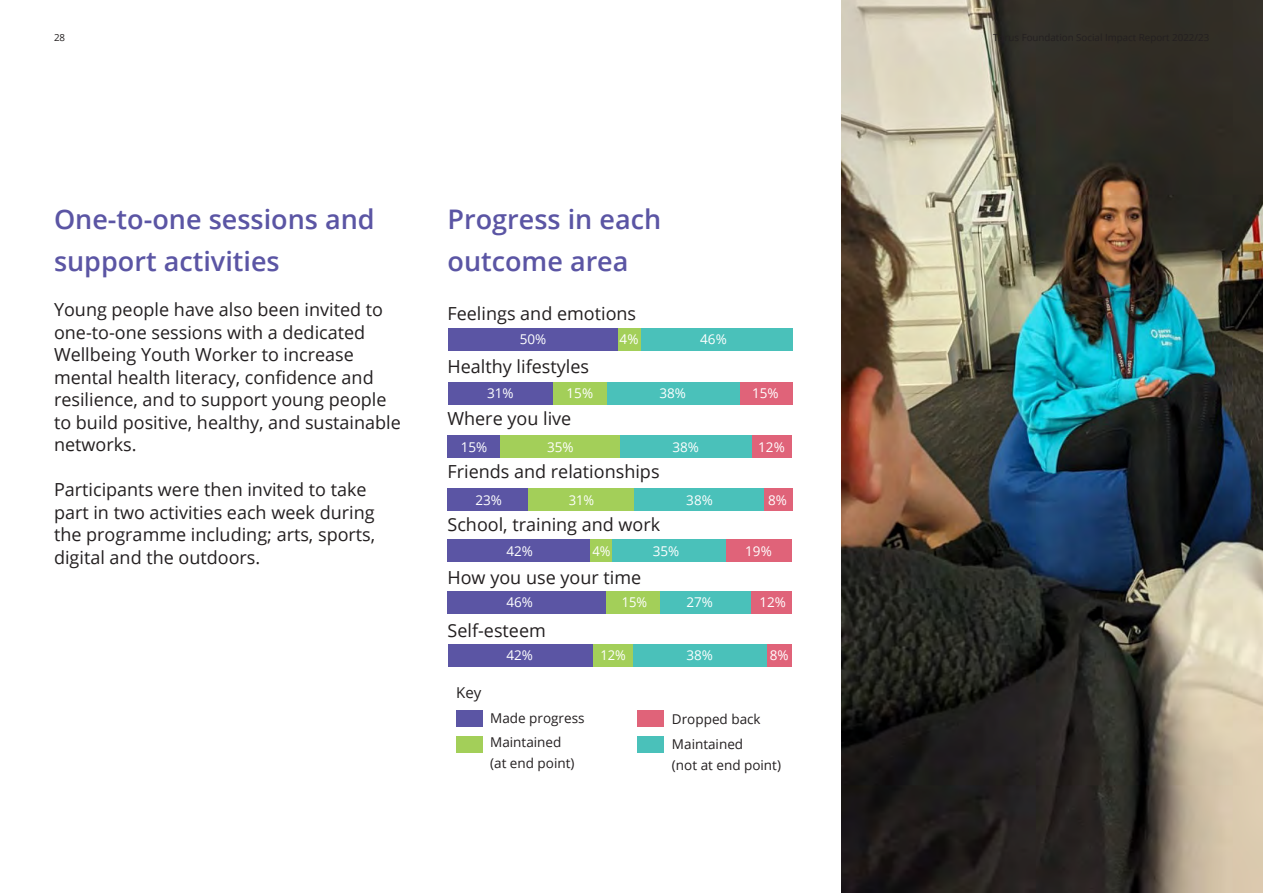
<style>
.page{position:relative;width:1263px;height:893px;background:#fff}
.page>*{position:absolute;margin:0;border:0;box-sizing:border-box;transform-origin:0 0}
.t1{font:600 27px/42px "Open Sans";color:#5b55a4}
.t2{font:18px/22.5px "Open Sans";color:#231f20}
.t3{font:15px "Open Sans";color:#231f20}
.t4{font:13.5px/24.2px "Open Sans";color:#231f20}
.t5{font:13.5px "Open Sans";color:#fff}
.t6{font:13.5px "Open Sans";color:#fff;scale:.96 1}
.t7{font:9.75px "Open Sans";color:#231f20}
</style>
<div class="page">
<img style="left:841px;top:0;width:422px;height:893px">
<div style="left:634px;top:328px;width:158px;height:23px;background:#4ac1ba"></div>
<div style="left:448px;top:328px;width:170px;height:23px;background:#5b55a4"></div>
<div style="left:618px;top:328px;width:23px;height:23px;background:#a3cf59"></div>
<div style="left:751px;top:435px;width:41px;height:23px;background:#e06379"></div>
<div style="left:620px;top:435px;width:131px;height:23px;background:#4ac1ba"></div>
<div style="left:448px;top:435px;width:53px;height:23px;background:#5b55a4"></div>
<div style="left:501px;top:435px;width:119px;height:23px;background:#a3cf59"></div>
<div style="left:448px;top:488px;width:82px;height:23px;background:#5b55a4"></div>
<div style="left:763px;top:488px;width:29px;height:23px;background:#e06379"></div>
<div style="left:632px;top:488px;width:132px;height:23px;background:#4ac1ba"></div>
<div style="left:528px;top:488px;width:106px;height:23px;background:#a3cf59"></div>
<div style="left:448px;top:539px;width:144px;height:23px;background:#5b55a4"></div>
<div style="left:725px;top:539px;width:67px;height:23px;background:#e06379"></div>
<div style="left:607px;top:539px;width:119px;height:23px;background:#4ac1ba"></div>
<div style="left:591px;top:539px;width:21px;height:23px;background:#a3cf59"></div>
<div style="left:448px;top:591px;width:160px;height:23px;background:#5b55a4"></div>
<div style="left:751px;top:591px;width:41px;height:23px;background:#e06379"></div>
<div style="left:659px;top:591px;width:92px;height:23px;background:#4ac1ba"></div>
<div style="left:607px;top:591px;width:53px;height:23px;background:#a3cf59"></div>
<div style="left:448px;top:644px;width:145px;height:22px;background:#5b55a4"></div>
<div style="left:765px;top:644px;width:27px;height:22px;background:#e06379"></div>
<div style="left:632px;top:644px;width:134px;height:22px;background:#4ac1ba"></div>
<div style="left:593px;top:644px;width:40px;height:22px;background:#a3cf59"></div>
<div style="left:739px;top:382px;width:53px;height:23px;background:#e06379"></div>
<div style="left:606px;top:382px;width:133px;height:23px;background:#4ac1ba"></div>
<div style="left:448px;top:382px;width:105px;height:23px;background:#5b55a4"></div>
<div style="left:553px;top:382px;width:53px;height:23px;background:#a3cf59"></div>
<div style="left:456px;top:710px;width:27px;height:17px;background:#5b55a4"></div>
<div style="left:456px;top:736px;width:27px;height:17px;background:#a3cf59"></div>
<div style="left:637px;top:736px;width:27px;height:17px;background:#4ac1ba"></div>
<div style="left:637px;top:710px;width:27px;height:17px;background:#e06379"></div>
<p class="t7" style="left:54px;top:31px;width:13px">28</p>
<h1 class="t1" style="left:54px;top:198px;width:322px">One-to-one sessions and support activities</h1>
<p class="t2" style="left:54px;top:298px;width:348px">Young people have also been invited to one-to-one sessions with a dedicated Wellbeing Youth Worker to increase mental health literacy, confidence and resilience, and to support young people to build positive, healthy, and sustainable networks.</p>
<p class="t2" style="left:54px;top:478px;width:323px">Participants were then invited to take part in two activities each week during the programme including; arts, sports, digital and the outdoors.</p>
<h1 class="t1" style="left:447px;top:198px;width:215px">Progress in each outcome area</h1>
<p class="t2" style="left:447px;top:302px;width:190px">Feelings and emotions</p>
<p class="t2" style="left:447px;top:354px;width:143px">Healthy lifestyles</p>
<p class="t2" style="left:447px;top:407px;width:125px">Where you live</p>
<p class="t2" style="left:447px;top:460px;width:214px">Friends and relationships</p>
<p class="t2" style="left:447px;top:513px;width:214px">School, training and work</p>
<p class="t2" style="left:447px;top:565px;width:195px">How you use your time</p>
<p class="t2" style="left:447px;top:618px;width:100px">Self-esteem</p>
<p class="t5" style="left:520px;top:330px;width:28px">50%</p>
<p class="t5" style="left:620px;top:330px;width:20px">4%</p>
<p class="t5" style="left:700px;top:330px;width:28px">46%</p>
<p class="t5" style="left:487px;top:384px;width:28px">31%</p>
<p class="t5" style="left:567px;top:384px;width:28px">15%</p>
<p class="t5" style="left:659px;top:384px;width:28px">38%</p>
<p class="t5" style="left:752px;top:384px;width:28px">15%</p>
<p class="t5" style="left:461px;top:438px;width:28px">15%</p>
<p class="t5" style="left:547px;top:438px;width:28px">35%</p>
<p class="t5" style="left:672px;top:438px;width:28px">38%</p>
<p class="t5" style="left:758px;top:438px;width:28px">12%</p>
<p class="t5" style="left:475px;top:490px;width:28px">23%</p>
<p class="t6" style="left:569px;top:490px;width:28px">31%</p>
<p class="t5" style="left:686px;top:490px;width:28px">38%</p>
<p class="t5" style="left:768px;top:490px;width:20px">8%</p>
<p class="t5" style="left:506px;top:542px;width:28px">42%</p>
<p class="t6" style="left:592px;top:542px;width:20px">4%</p>
<p class="t5" style="left:653px;top:542px;width:28px">35%</p>
<p class="t5" style="left:745px;top:542px;width:28px">19%</p>
<p class="t5" style="left:506px;top:593px;width:28px">46%</p>
<p class="t6" style="left:622px;top:593px;width:28px">15%</p>
<p class="t5" style="left:686px;top:593px;width:28px">27%</p>
<p class="t5" style="left:759px;top:593px;width:28px">12%</p>
<p class="t5" style="left:506px;top:646px;width:28px">42%</p>
<p class="t3" style="left:456px;top:682px;width:27px">Key</p>
<p class="t4" style="left:490px;top:706px;width:96px">Made progress<br>Maintained</p>
<p class="t4" style="left:490px;top:751px;width:86px">(at end point)</p>
<p class="t6" style="left:600px;top:646px;width:28px">12%</p>
<p class="t5" style="left:686px;top:646px;width:28px">38%</p>
<p class="t5" style="left:770px;top:646px;width:20px">8%</p>
<p class="t4" style="left:672px;top:706px;width:90px;line-height:25.5px">Dropped back<br>Maintained</p>
<p class="t4" style="left:672px;top:753px;width:111px">(not at end point)</p>
</div>
